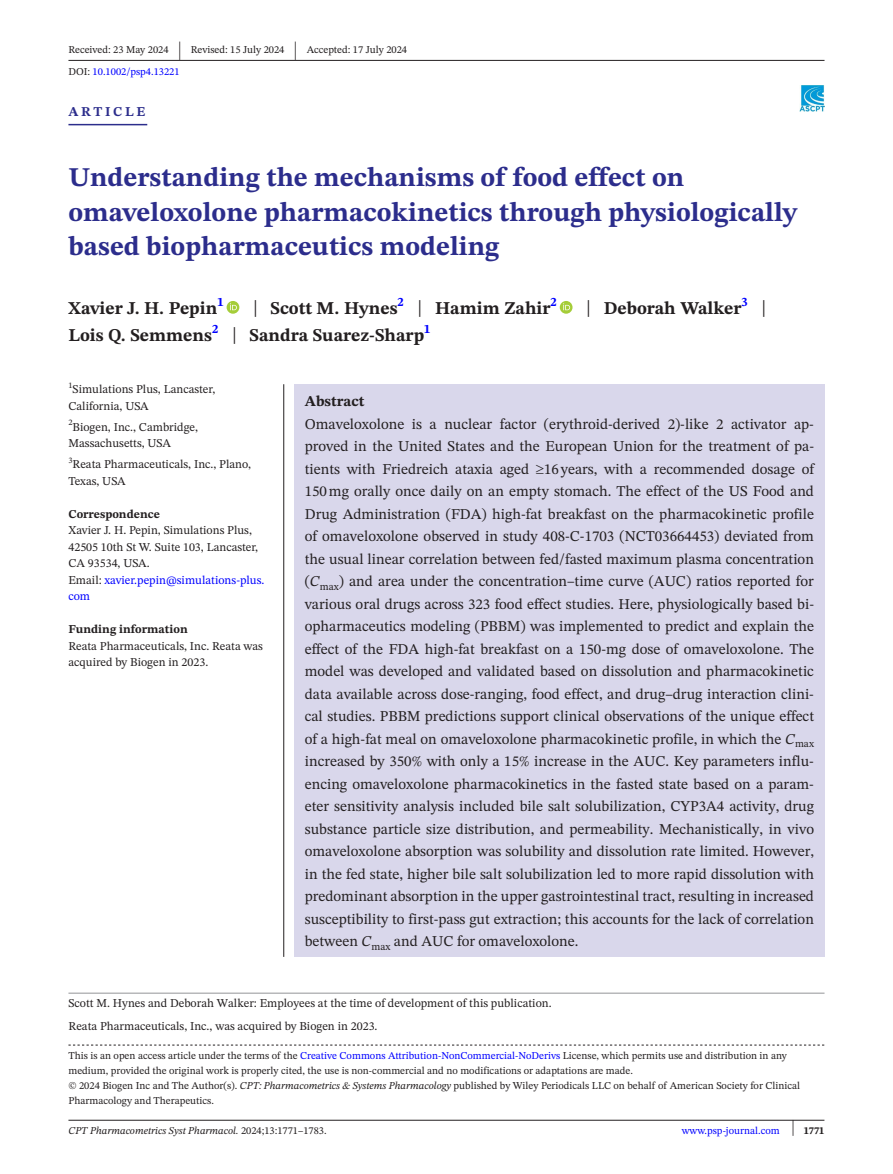
<style>
.page{position:relative;width:893px;height:1174px;background:#fff}
.page>*{position:absolute;margin:0;border:0;box-sizing:border-box;transform-origin:0 0}
.t1{font:700 27px/34.5px "STIX Two Text";color:#2c2d8c}
.t2{font:25.65px "STIX Two Text";color:#231f20;scale:.49 1}
.t3{font:700 18px "STIX Two Text";color:#231f20}
.t4{font:15px/22.5px "STIX Two Text";color:#231f20;text-align:justify}
.t5{font:700 15px "STIX Two Text";color:#231f20}
.t6{font:700 13.5px "STIX Two Text";letter-spacing:.2em;color:#2c2d8c}
.t7{font:12px/16.5px "STIX Two Text";color:#231f20}
.t8{font:700 12px "STIX Two Text";color:#231f20}
.t9{font:10.5px/15px "STIX Two Text";color:#231f20}
.t10{font:italic 10.5px "STIX Two Text";color:#231f20}
.t11{font:10.5px "STIX Two Text";color:#00f}
.s1{color:#231f20}
.s2{font-weight:400;font-size:23.4px}
.s3{color:#00f}
.s4{font-style:italic}
.s5{font-style:normal}
.s6{font-size:22.2px;color:#231f20}
.s7{font-weight:700;color:#231f20}
</style>
<div class="page">
<hr style="left:68px;top:1119px;width:756px;height:1px;background:#231f20">
<img style="left:799px;top:85px;width:25px;height:26px">
<hr style="left:68px;top:60px;width:756px;height:1px;background:#231f20">
<hr style="left:68px;top:124px;width:79px;height:1px;background:#2c2d8c">
<svg style="left:227px;top:301px;width:12px;height:13px"></svg>
<svg style="left:230px;top:303px;width:7px;height:7px"></svg>
<svg style="left:560px;top:301px;width:12px;height:13px"></svg>
<svg style="left:563px;top:303px;width:7px;height:7px"></svg>
<div style="left:294px;top:384px;width:530px;height:573px;background:#d9d7eb"></div>
<hr style="left:283px;top:384px;width:1px;height:573px;background:#231f20">
<svg style="left:68px;top:1044px;width:756px;height:1px"></svg>
<hr style="left:68px;top:992px;width:756px;height:1px;background:#939598">
<p class="t9" style="left:68px;top:42px;width:102px">Received: 23 May 2024</p>
<h2 class="t2" style="left:178px;top:32px;width:8px">|</h2>
<p class="t9" style="left:191px;top:42px;width:95px">Revised: 15 July 2024</p>
<h2 class="t2" style="left:294px;top:32px;width:8px">|</h2>
<p class="t9" style="left:307px;top:42px;width:102px">Accepted: 17 July 2024</p>
<p class="t11" style="left:68px;top:64px;width:113px"><span class="s1">DOI:</span> 10.1002/psp4.13221</p>
<p class="t6" style="left:68px;top:101px;width:79px">ARTICLE</p>
<h1 class="t1" style="left:68px;top:161px;width:730px">Understanding the mechanisms of food effect on omaveloxolone pharmacokinetics through physiologically based biopharmaceutics modeling</h1>
<p class="t3" style="left:68px;top:295px;width:157px">Xavier J. H. Pepin<sup>1</sup></p>
<p class="t3" style="left:253px;top:295px;width:305px"><span class="s2">|</span> Scott M. Hynes<sup>2</sup> <span class="s2">|</span> Hamim Zahir<sup>2</sup></p>
<p class="t3" style="left:586px;top:295px;width:181px"><span class="s2">|</span> Deborah Walker<sup>3</sup> <span class="s2">|</span></p>
<p class="t3" style="left:68px;top:322px;width:364px">Lois Q. Semmens<sup>2</sup> <span class="s2">|</span> Sandra Suarez-Sharp<sup>1</sup></p>
<p class="t7" style="left:68px;top:381px;width:148px"><sup>1</sup>Simulations Plus, Lancaster,<br>California, USA</p>
<p class="t7" style="left:68px;top:418px;width:131px"><sup>2</sup>Biogen, Inc., Cambridge,<br>Massachusetts, USA</p>
<p class="t7" style="left:68px;top:456px;width:184px"><sup>3</sup>Reata Pharmaceuticals, Inc., Plano,<br>Texas, USA</p>
<p class="t8" style="left:68px;top:505px;width:93px">Correspondence</p>
<p class="t7" style="left:68px;top:522px;width:198px">Xavier J. H. Pepin, Simulations Plus,<br>42505 10th St W. Suite 103, Lancaster,<br>CA 93534, USA.<br>Email: <span class="s3">xavier.pepin@simulations-plus. com</span></p>
<p class="t8" style="left:68px;top:621px;width:121px">Funding information</p>
<p class="t7" style="left:68px;top:637px;width:196px">Reata Pharmaceuticals, Inc. Reata was acquired by Biogen in 2023.</p>
<p class="t5" style="left:305px;top:390px;width:61px">Abstract</p>
<p class="t4" style="left:305px;top:412px;width:511px">Omaveloxolone is a nuclear factor (erythroid-derived 2)-like 2 activator ap&shy;proved in the United States and the European Union for the treatment of pa&shy;tients with Friedreich ataxia aged ≥16 years, with a recommended dosage of 150mg orally once daily on an empty stomach. The effect of the US Food and Drug Administration (FDA) high-fat breakfast on the pharmacokinetic profile of omaveloxolone observed in study 408-C-1703 (NCT03664453) deviated from the usual linear correlation between fed/fasted maximum plasma concentration (<span class="s4">C</span><sub>max</sub>) and area under the concentration–time curve (AUC) ratios reported for various oral drugs across 323 food effect studies. Here, physiologically based bi&shy;opharmaceutics modeling (PBBM) was implemented to predict and explain the effect of the FDA high-fat breakfast on a 150-mg dose of omaveloxolone. The model was developed and validated based on dissolution and pharmacokinetic data available across dose-ranging, food effect, and drug–drug interaction clini&shy;cal studies. PBBM predictions support clinical observations of the unique effect of a high-fat meal on omaveloxolone pharmacokinetic profile, in which the <span class="s4">C</span><sub>max </sub>increased by 350% with only a 15% increase in the AUC. Key parameters influ&shy;encing omaveloxolone pharmacokinetics in the fasted state based on a param&shy;eter sensitivity analysis included bile salt solubilization, CYP3A4 activity, drug substance particle size distribution, and permeability. Mechanistically, in vivo omaveloxolone absorption was solubility and dissolution rate limited. However, in the fed state, higher bile salt solubilization led to more rapid dissolution with predominant absorption in the upper gastrointestinal tract, resulting in increased susceptibility to first-pass gut extraction; this accounts for the lack of correlation between <span class="s4">C</span><sub>max</sub> and AUC for omaveloxolone.</p>
<p class="t7" style="left:68px;top:991px;width:485px;line-height:22.5px">Scott M. Hynes and Deborah Walker: Employees at the time of development of this publication.<br>Reata Pharmaceuticals, Inc., was acquired by Biogen in 2023.</p>
<p class="t9" style="left:68px;top:1048px;width:733px">This is an open access article under the terms of the <span class="s3">Creative Commons Attribution-NonCommercial-NoDerivs</span> License, which permits use and distribution in any medium, provided the original work is properly cited, the use is non-commercial and no modifications or adaptations are made.<br>© 2024 Biogen Inc and The Author(s). <span class="s4">CPT: Pharmacometrics &amp; Systems Pharmacology</span> published by Wiley Periodicals LLC on behalf of American Society for Clinical Pharmacology and Therapeutics.</p>
<p class="t10" style="left:68px;top:1123px;width:260px">CPT Pharmacometrics Syst Pharmacol. <span class="s5">2024;13:1771–1783.</span></p>
<p class="t11" style="left:682px;top:1123px;width:144px">www.psp-journal.com <span class="s6">|</span> <span class="s7">1771</span></p>
</div>
